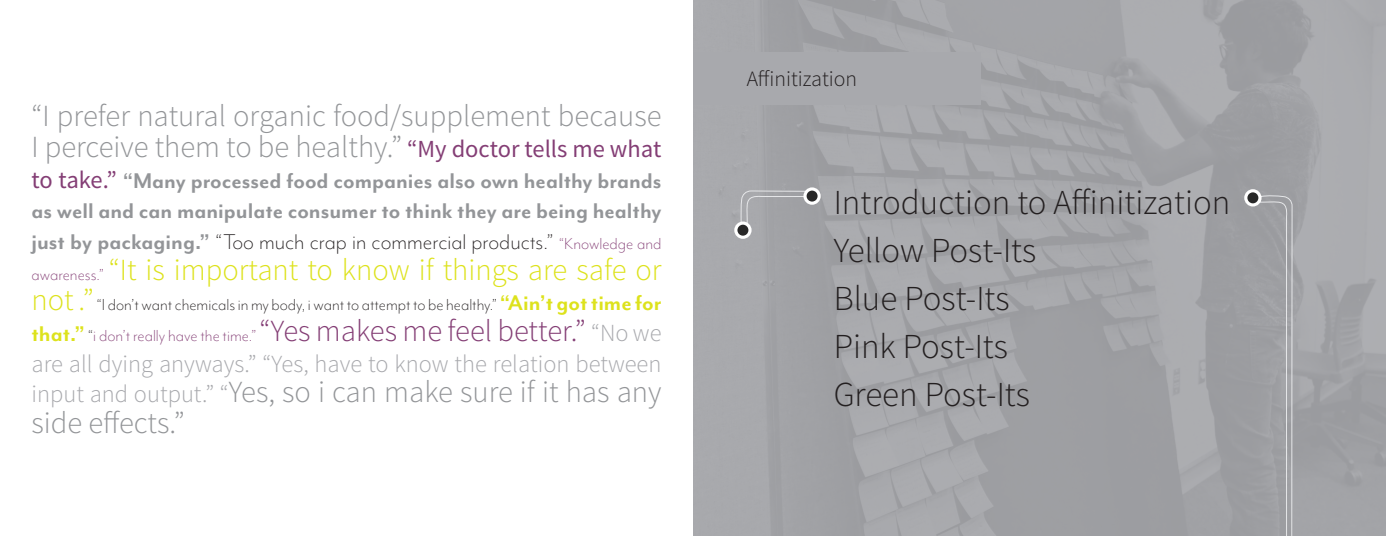
<style>
.page{position:relative;width:1386px;height:536px;background:#fff}
.page>*{position:absolute;margin:0;border:0;box-sizing:border-box;transform-origin:0 0}
.t1{font:300 35px/48.1px "Source Sans Pro";color:#231f20}
.t2{font:300 30.62px/30.6px "Source Sans Pro";color:#939598}
.t3{font:300 30.62px "Source Sans Pro";color:#dde21c}
.t4{font:700 24.5px/30.6px "Mr Eaves Mod OT";color:#939598;text-align:justify}
.t5{font:300 24.5px "Source Sans Pro";color:#a8a9ad}
.t6{font:300 21.88px "Source Sans Pro";color:#231f20}
.t7{font:300 18.38px/30.6px "Mr Eaves Mod OT";color:#231f20}
.s1{font-weight:400;font-size:24.5px;color:#843e75}
.s2{font-family:"Source Sans Pro";font-weight:400;color:#843e75}
.s3{font-weight:300;color:#231f20}
.s4{font-weight:300;font-size:18.38px;color:#843e75}
.s5{font-family:"Mr Eaves Mod OT";font-size:18.38px;color:#843e75}
.s6{font-family:"Source Sans Pro";font-size:30.62px;color:#dde21c}
.s7{font-weight:700;font-size:24.5px;color:#dde21c}
.s8{color:#843e75}
.s9{font-family:"Source Sans Pro";font-size:30.62px;color:#843e75}
.s10{font-family:"Source Sans Pro";font-size:24.5px;color:#a8a9ad}
.s11{font-size:24.5px;color:#a8a9ad}
</style>
<div class="page">
<div style="left:693px;top:0;width:693px;height:536px;background:#a8a9ad"></div>
<svg style="left:740px;top:190px;width:72px;height:32px"></svg>
<svg style="left:734px;top:221px;width:18px;height:18px"></svg>
<div style="left:737px;top:224px;width:11px;height:11px;background:#282828;border-radius:50%"></div>
<svg style="left:803px;top:187px;width:18px;height:18px"></svg>
<div style="left:807px;top:190px;width:11px;height:11px;background:#282828;border-radius:50%"></div>
<svg style="left:1259px;top:195px;width:34px;height:341px"></svg>
<svg style="left:1244px;top:189px;width:18px;height:17px"></svg>
<div style="left:1247px;top:192px;width:11px;height:11px;background:#282828;border-radius:50%"></div>
<p class="t2" style="left:32px;top:101px;width:632px">“I prefer natural organic food/supplement because<br>I perceive them to be healthy.” <span class="s1">“My doctor tells me what</span></p>
<p class="t4" style="left:32px;top:165px;width:632px"><span class="s2">to take.”</span> “Many processed food companies also own healthy brands as well and can manipulate consumer to think they are being healthy just by packaging.” <span class="s3">“Too much crap in commercial products.”</span> <span class="s4">“Knowledge and</span></p>
<p class="t3" style="left:31px;top:251px;width:632px"><span class="s5">awareness.”</span> “It is important to know if things are safe or</p>
<p class="t7" style="left:32px;top:289px;width:631px"><span class="s6">not .”</span> “I don’t want chemicals in my body, i want to attempt to be healthy.” <span class="s7">“Ain’t got time for that.”</span> “<span class="s8">i don’t really have the time.”</span><span class="s9">“Yes makes me feel better.”</span> <span class="s10">“No we</span></p>
<p class="t5" style="left:31px;top:348px;width:632px">are all dying anyways.” “Yes, have to know the relation between</p>
<p class="t2" style="left:31px;top:377px;width:632px"><span class="s11">input and output.” “</span>Yes, so i can make sure if it has any side effects.”</p>
<p class="t6" style="left:747px;top:65px;width:112px">Affinitization</p>
<h1 class="t1" style="left:834px;top:178px;width:398px">Introduction to Affinitization<br>Yellow Post-Its<br>Blue Post-Its<br>Pink Post-Its<br>Green Post-Its</h1>
</div>
